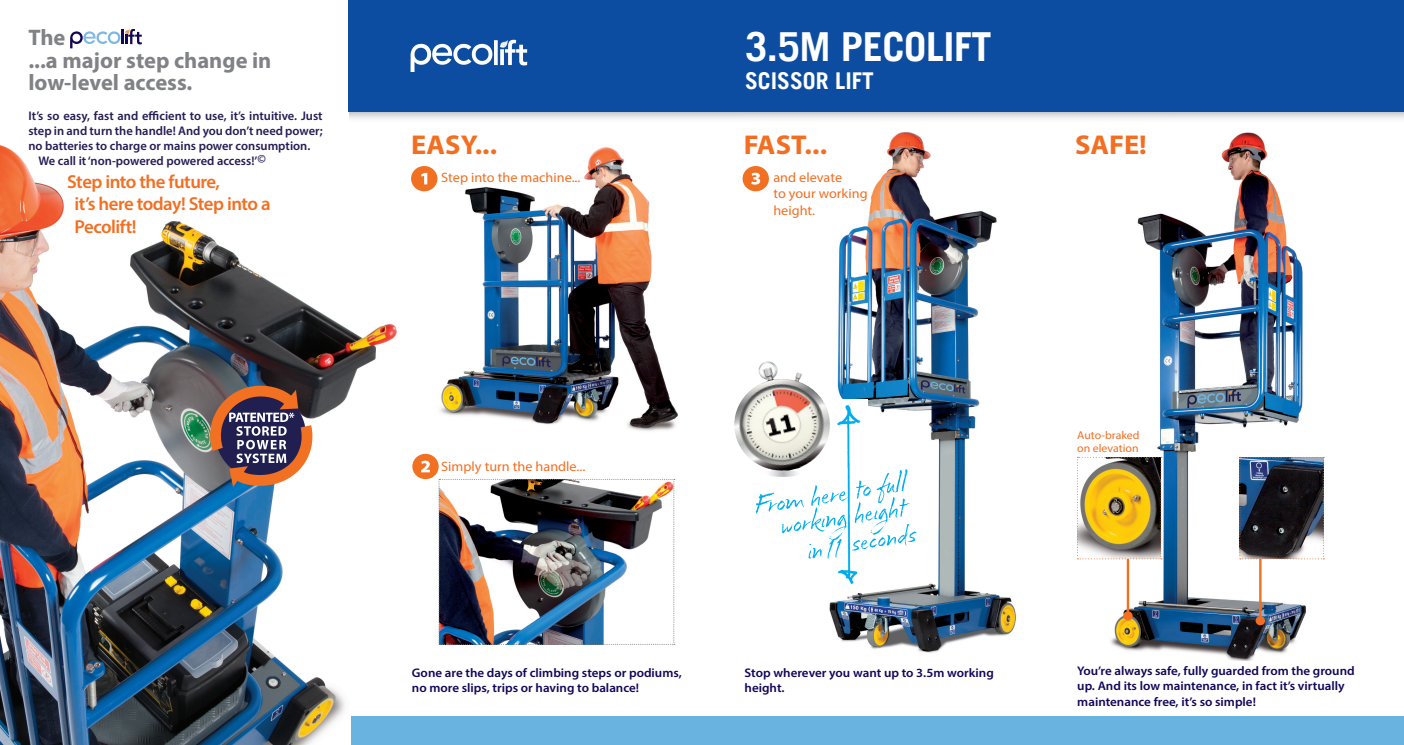
<style>
.page{position:relative;width:1404px;height:745px;background:#fff}
.page>*{position:absolute;margin:0;border:0;box-sizing:border-box;transform-origin:0 0}
.t1{font:40px "Trade Gothic LT Bold";letter-spacing:-.01em;color:#fff}
.t2{font:700 27.25px "Myriad Pro";letter-spacing:.005em;color:#f36e21;scale:1.04 1}
.t3{font:23.12px "Trade Gothic LT Bold";color:#fff}
.t4{font:700 22.5px "Myriad Pro";color:#808285}
.t5{font:600 18.75px/22.5px "Myriad Pro";letter-spacing:-.025em;color:#f36e21}
.t6{font:13.62px "Myriad Pro";color:#f36e21;scale:1.04 1}
.t7{font:600 12.5px/15px "Myriad Pro";color:#110658;scale:1.04 1}
.t8{font:600 12.5px/15px "Myriad Pro";color:#241c54;text-align:justify}
.t9{font:11.38px "Myriad Pro";color:#f36e21;scale:1.04 1}
.s1{font-family:"Trade Gothic LT";font-weight:700}
</style>
<div class="page">
<img style="left:0;top:111px;width:397px;height:633px">
<img style="left:1105px;top:132px;width:205px;height:528px">
<img style="left:437px;top:147px;width:241px;height:284px">
<img style="left:815px;top:132px;width:201px;height:521px">
<img style="left:830px;top:399px;width:37px;height:185px">
<img style="left:438px;top:479px;width:236px;height:165px">
<hr style="left:1258px;top:505px;width:3px;height:115px;background:#f36e21">
<svg style="left:1255px;top:615px;width:9px;height:10px"></svg>
<hr style="left:1126px;top:500px;width:2px;height:115px;background:#f36e21">
<div style="left:1123px;top:611px;width:9px;height:9px;background:#f36e21;border-radius:50%"></div>
<img style="left:1239px;top:456px;width:85px;height:103px">
<svg style="left:1077px;top:456px;width:84px;height:103px;background:#b79e51"></svg>
<div style="left:351px;top:716px;width:1052px;height:28px;background:#69b3e1"></div>
<svg style="left:70px;top:29px;width:72px;height:19px"></svg>
<svg style="left:755px;top:469px;width:161px;height:89px"></svg>
<img style="left:758px;top:361px;width:9px;height:23px">
<div style="left:411px;top:166px;width:26px;height:25px;background:#f27022;border-radius:50%"></div>
<svg style="left:421px;top:173px;width:6px;height:11px"></svg>
<div style="left:412px;top:453px;width:26px;height:26px;background:#f27022;border-radius:50%"></div>
<svg style="left:421px;top:460px;width:9px;height:12px"></svg>
<div style="left:742px;top:166px;width:26px;height:25px;background:#f27022;border-radius:50%"></div>
<svg style="left:751px;top:172px;width:9px;height:12px"></svg>
<svg style="left:210px;top:385px;width:102px;height:111px;background:#806569"></svg>
<img style="left:349px;top:111px;width:1054px;height:11px">
<div style="left:348px;top:0;width:1055px;height:111px;background:#0d4da1"></div>
<img style="left:410px;top:39px;width:118px;height:33px">
<p class="t4" style="left:28px;top:23px;width:39px">The</p>
<p class="t4" style="left:28px;top:45px;width:244px">...a major step change in</p>
<p class="t4" style="left:28px;top:68px;width:165px">low-level access.</p>
<p class="t8" style="left:28px;top:108px;width:296px">It’s so easy, fast and efficient to use, it’s intuitive. Just step in and turn the handle! And you don’t need power; no batteries to charge or mains power consumption.</p>
<p class="t8" style="left:38px;top:153px;width:229px">We call it ‘non-powered powered access!’©</p>
<p class="t5" style="left:67px;top:170px;width:154px">Step into the future,</p>
<p class="t5" style="left:75px;top:192px;width:197px">it’s here today! Step into a<br>Pecolift!</p>
<h1 class="t1" style="left:745px;top:22px;width:248px">3.5M PECOLIFT</h1>
<h3 class="t3" style="left:745px;top:67px;width:130px"><span class="s1">S</span>CISSOR LIFT</h3>
<p class="t2" style="left:411px;top:127px;width:84px">EASY...</p>
<p class="t2" style="left:743px;top:127px;width:82px">FAST...</p>
<p class="t6" style="left:441px;top:169px;width:135px">Step into the machine...</p>
<p class="t6" style="left:773px;top:169px;width:68px">and elevate</p>
<p class="t6" style="left:773px;top:185px;width:92px">to your working</p>
<p class="t6" style="left:773px;top:201px;width:42px">height.</p>
<p class="t2" style="left:1074px;top:127px;width:71px">SAFE!</p>
<p class="t6" style="left:441px;top:458px;width:140px">Simply turn the handle...</p>
<p class="t7" style="left:412px;top:664px;width:261px">Gone are the days of climbing steps or podiums, no more slips, trips or having to balance!</p>
<p class="t7" style="left:744px;top:664px;width:241px">Stop wherever you want up to 3.5m working height.</p>
<p class="t9" style="left:1077px;top:427px;width:61px">Auto-braked</p>
<p class="t9" style="left:1077px;top:441px;width:60px">on elevation</p>
<p class="t7" style="left:1077px;top:663px;width:268px">You’re always safe, fully guarded from the ground up. And its low maintenance, in fact it’s virtually maintenance free, it’s so simple!</p>
</div>
